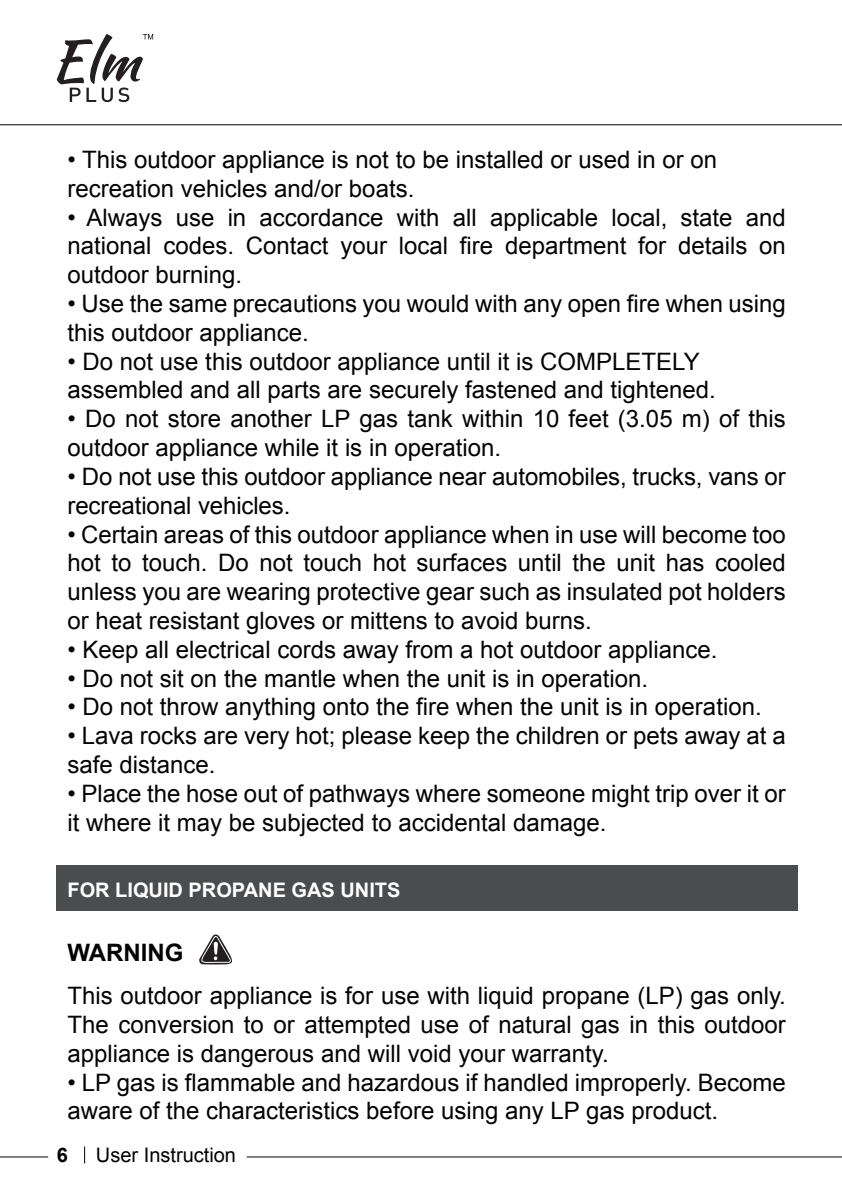
<style>
.page{position:relative;width:842px;height:1191px;background:#fff}
.page>*{position:absolute;margin:0;border:0;box-sizing:border-box;transform-origin:0 0}
.t1{font:24px/28.8px "Arial";color:#030303}
.t2{font:700 24px "Arial";color:#030303}
.t3{font:700 20px "Arial";color:#fff}
.t4{font:20px "Arial";color:#030303}
.t5{font:700 20px "Arial";color:#030303}
</style>
<div class="page">
<hr style="left:247px;top:1156px;width:595px;height:1px;background:#030303">
<hr style="left:0;top:1156px;width:48px;height:1px;background:#030303">
<svg style="left:84px;top:1146px;width:1px;height:17px"></svg>
<hr style="left:0;top:124px;width:842px;height:1px;background:#030303">
<svg style="left:57px;top:34px;width:96px;height:68px"></svg>
<div style="left:57px;top:865px;width:741px;height:46px;background:#4b4c4d"></div>
<svg style="left:199px;top:934px;width:33px;height:31px"></svg>
<p class="t1" style="left:67px;top:145px;width:651px">• This outdoor appliance is not to be installed or used in or on recreation vehicles and/or boats.</p>
<p class="t1" style="left:67px;top:203px;width:720px;text-align:justify">• Always use in accordance with all applicable local, state and national codes. Contact your local fire department for details on outdoor burning.</p>
<p class="t1" style="left:67px;top:289px;width:720px">• Use the same precautions you would with any open fire when using this outdoor appliance.</p>
<p class="t1" style="left:67px;top:347px;width:650px">• Do not use this outdoor appliance until it is COMPLETELY assembled and all parts are securely fastened and tightened.</p>
<p class="t1" style="left:67px;top:405px;width:720px">• Do not store another LP gas tank within 10 feet (3.05 m) of this outdoor appliance while it is in operation.</p>
<p class="t1" style="left:67px;top:462px;width:720px">• Do not use this outdoor appliance near automobiles, trucks, vans or recreational vehicles.</p>
<p class="t1" style="left:67px;top:520px;width:720px;text-align:justify">• Certain areas of this outdoor appliance when in use will become too hot to touch. Do not touch hot surfaces until the unit has cooled unless you are wearing protective gear such as insulated pot holders or heat resistant gloves or mittens to avoid burns.</p>
<p class="t1" style="left:67px;top:635px;width:652px">• Keep all electrical cords away from a hot outdoor appliance.</p>
<p class="t1" style="left:67px;top:664px;width:582px">• Do not sit on the mantle when the unit is in operation.</p>
<p class="t1" style="left:67px;top:693px;width:696px">• Do not throw anything onto the fire when the unit is in operation.</p>
<p class="t1" style="left:67px;top:721px;width:720px">• Lava rocks are very hot; please keep the children or pets away at a safe distance.</p>
<p class="t1" style="left:67px;top:779px;width:720px">• Place the hose out of pathways where someone might trip over it or it where it may be subjected to accidental damage.</p>
<p class="t3" style="left:67px;top:876px;width:334px">FOR LIQUID PROPANE GAS UNITS</p>
<p class="t2" style="left:67px;top:936px;width:117px">WARNING</p>
<p class="t1" style="left:67px;top:981px;width:720px;text-align:justify">This outdoor appliance is for use with liquid propane (LP) gas only.<br>The conversion to or attempted use of natural gas in this outdoor appliance is dangerous and will void your warranty.</p>
<p class="t1" style="left:67px;top:1068px;width:720px">• LP gas is flammable and hazardous if handled improperly. Become aware of the characteristics before using any LP gas product.</p>
<p class="t5" style="left:57px;top:1141px;width:13px">6</p>
<p class="t4" style="left:96px;top:1142px;width:142px">User Instruction</p>
</div>
